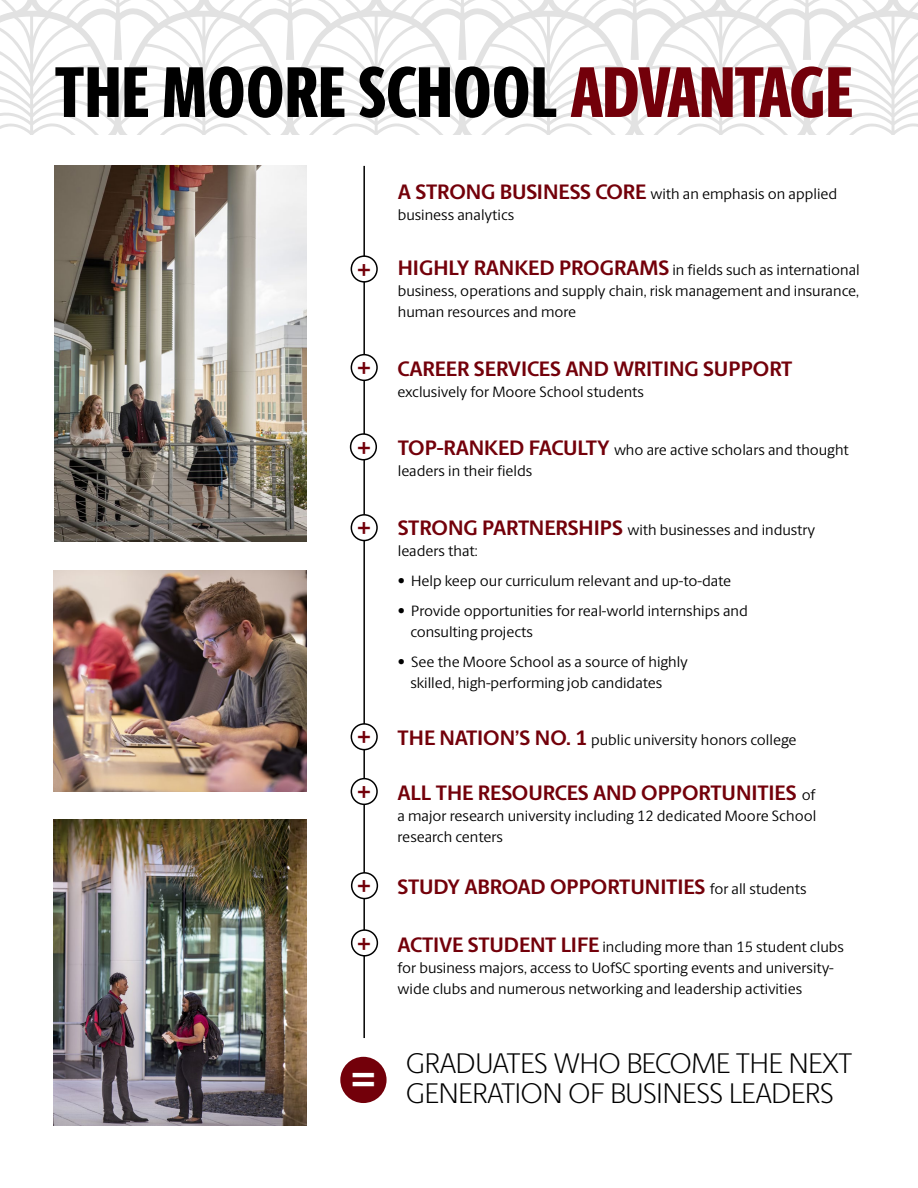
<style>
.page{position:relative;width:918px;height:1188px;background:#fff}
.page>*{position:absolute;margin:0;border:0;box-sizing:border-box;transform-origin:0 0}
.H1__Main_Header{font:800 72px "Berlingske Sans X Cn";letter-spacing:.005em;color:#000}
.t1{font:700 48.6px "Berlingske Sans";color:#fff}
.t2{font:300 28.5px/30px "Berlingske Sans";letter-spacing:-.005em;color:#000}
.t3{font:700 27px/54.2px "Berlingske Sans";color:#73000a}
.t4{font:700 21px "Berlingske Sans";letter-spacing:-.005em;color:#73000a}
.t5{font:15px/21px "Berlingske Sans";color:#000}
.s1{color:#73000a}
.s2{font-weight:700;font-size:21px;color:#73000a}
.s3{font-weight:400;font-size:15px;color:#000}
</style>
<div class="page">
<svg style="left:0;top:0;width:918px;height:134px"></svg>
<img style="left:55px;top:166px;width:251px;height:375px">
<img style="left:54px;top:571px;width:252px;height:220px">
<img style="left:54px;top:819px;width:252px;height:306px">
<hr style="left:363px;top:166px;width:2px;height:872px;background:#000">
<div style="left:351px;top:256px;width:26px;height:26px;background:#fff;border-radius:50%"></div>
<div style="left:351px;top:255px;width:27px;height:28px;border:2px solid #000;border-radius:50%"></div>
<div style="left:351px;top:355px;width:26px;height:25px;background:#fff;border-radius:50%"></div>
<div style="left:351px;top:354px;width:27px;height:27px;border:2px solid #000;border-radius:50%"></div>
<div style="left:351px;top:434px;width:25px;height:26px;background:#fff;border-radius:50%"></div>
<div style="left:350px;top:433px;width:27px;height:27px;border:2px solid #000;border-radius:50%"></div>
<div style="left:351px;top:515px;width:26px;height:26px;background:#fff;border-radius:50%"></div>
<div style="left:351px;top:514px;width:27px;height:27px;border:2px solid #000;border-radius:50%"></div>
<div style="left:351px;top:724px;width:26px;height:26px;background:#fff;border-radius:50%"></div>
<div style="left:351px;top:723px;width:27px;height:27px;border:2px solid #000;border-radius:50%"></div>
<div style="left:351px;top:779px;width:26px;height:25px;background:#fff;border-radius:50%"></div>
<div style="left:351px;top:778px;width:27px;height:27px;border:2px solid #000;border-radius:50%"></div>
<div style="left:352px;top:873px;width:25px;height:26px;background:#fff;border-radius:50%"></div>
<div style="left:351px;top:872px;width:27px;height:27px;border:2px solid #000;border-radius:50%"></div>
<div style="left:352px;top:930px;width:25px;height:26px;background:#fff;border-radius:50%"></div>
<div style="left:351px;top:929px;width:27px;height:28px;border:2px solid #000;border-radius:50%"></div>
<div style="left:340px;top:1057px;width:47px;height:46px;background:#73000a;border-radius:50%"></div>
<h1 class="H1__Main_Header" style="left:55px;top:38px;width:799px">THE MOORE SCHOOL <span class="s1">ADVANTAGE</span></h1>
<h3 class="t3" style="left:356px;top:241px;width:17px">+</h3>
<h3 class="t3" style="left:356px;top:339px;width:17px">+</h3>
<h3 class="t3" style="left:356px;top:419px;width:17px">+</h3>
<h3 class="t3" style="left:356px;top:499px;width:17px">+</h3>
<h3 class="t3" style="left:356px;top:709px;width:17px">+ +</h3>
<h3 class="t3" style="left:356px;top:856px;width:17px;line-height:57.3px">+ +</h3>
<h2 class="t1" style="left:349px;top:1041px;width:30px">=</h2>
<p class="t5" style="left:398px;top:183px;width:441px"><span class="s2">A STRONG BUSINESS CORE</span> with an emphasis on applied business analytics</p>
<p class="t5" style="left:398px;top:259px;width:464px;text-align:justify"><span class="s2">HIGHLY RANKED PROGRAMS</span> in fields such as international business, operations and supply chain, risk management and insurance, human resources and more</p>
<p class="t4" style="left:398px;top:353px;width:396px">CAREER SERVICES AND WRITING SUPPORT</p>
<p class="t5" style="left:398px;top:381px;width:248px">exclusively for Moore School students</p>
<p class="t5" style="left:398px;top:438px;width:452px"><span class="s2">TOP-RANKED FACULTY</span> who are active scholars and thought leaders in their fields</p>
<p class="t5" style="left:398px;top:518px;width:419px"><span class="s2">STRONG PARTNERSHIPS</span> with businesses and industry leaders that:</p>
<p class="t5" style="left:398px;top:569px;width:335px">• Help keep our curriculum relevant and up-to-date</p>
<p class="t5" style="left:398px;top:599px;width:352px">• Provide opportunities for real-world internships and</p>
<p class="t5" style="left:410px;top:620px;width:124px">consulting projects</p>
<p class="t5" style="left:398px;top:650px;width:292px">• See the Moore School as a source of highly</p>
<p class="t5" style="left:410px;top:671px;width:253px">skilled, high-performing job candidates</p>
<p class="t5" style="left:398px;top:728px;width:401px"><span class="s2">THE NATION’S NO. 1</span> public university honors college</p>
<p class="t4" style="left:398px;top:777px;width:419px">ALL THE RESOURCES AND OPPORTUNITIES <span class="s3">of</span></p>
<p class="t5" style="left:398px;top:805px;width:420px">a major research university including 12 dedicated Moore School research centers</p>
<p class="t4" style="left:398px;top:871px;width:411px">STUDY ABROAD OPPORTUNITIES <span class="s3">for all students</span></p>
<p class="t5" style="left:398px;top:935px;width:448px"><span class="s2">ACTIVE STUDENT LIFE</span> including more than 15 student clubs for business majors, access to UofSC sporting events and university&shy;wide clubs and numerous networking and leadership activities</p>
<p class="t2" style="left:406px;top:1047px;width:447px">GRADUATES WHO BECOME THE NEXT<br>GENERATION OF BUSINESS LEADERS</p>
</div>
